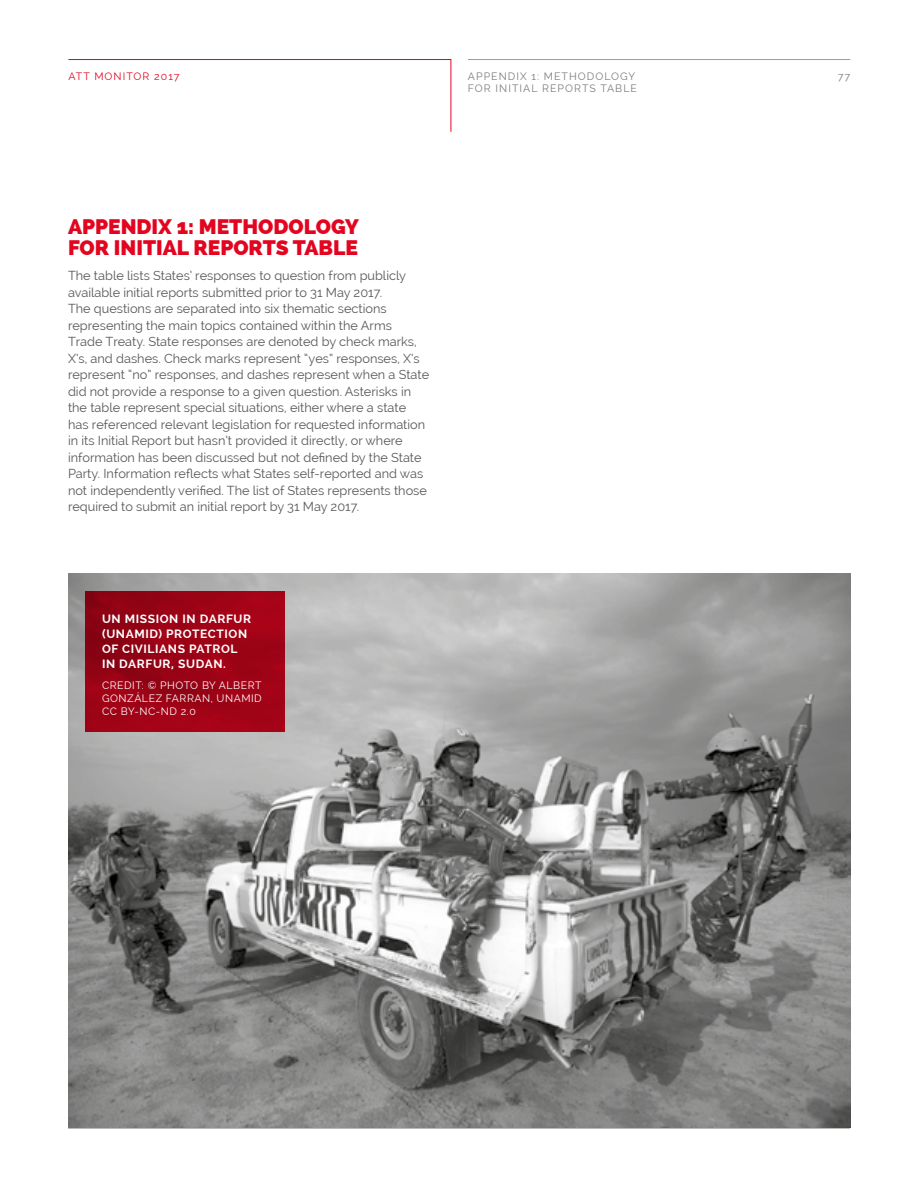
<style>
.page{position:relative;width:918px;height:1188px;background:#fff}
.page>*{position:absolute;margin:0;border:0;box-sizing:border-box;transform-origin:0 0}
.t1{font:800 21px/21px "Raleway";color:#e30520}
.t2{font:12.75px/16.5px "Raleway";color:#575756}
.t3{font:700 12px/15px "Raleway";letter-spacing:.05em;color:#fff}
.t4{font:10.5px/12.6px "Raleway";letter-spacing:.05em;color:#fff;text-align:justify}
.t5{font:10.5px "Raleway";letter-spacing:.1em;color:#7c7b7b}
.t6{font:10.5px "Raleway";letter-spacing:.1em;color:#e30520}
</style>
<div class="page">
<hr style="left:68px;top:1128px;width:782px;height:1px;background:#7c7b7b">
<img style="left:68px;top:574px;width:782px;height:554px">
<svg style="left:85px;top:591px;width:199px;height:141px;fill:#9d0316"></svg>
<svg style="left:68px;top:59px;width:384px;height:73px"></svg>
<hr style="left:468px;top:59px;width:382px;height:1px;background:#9d9d9c">
<p class="t6" style="left:68px;top:70px;width:113px">ATT MONITOR 2017</p>
<p class="t5" style="left:468px;top:70px;width:169px">APPENDIX 1: METHODOLOGY</p>
<p class="t5" style="left:838px;top:70px;width:14px">77</p>
<p class="t5" style="left:468px;top:83px;width:171px">FOR INITIAL REPORTS TABLE</p>
<h1 class="t1" style="left:68px;top:217px;width:292px">APPENDIX 1: METHODOLOGY<br>FOR INITIAL REPORTS TABLE</h1>
<p class="t2" style="left:68px;top:268px;width:363px">The table lists States’ responses to question from publicly available initial reports submitted prior to 31 May 2017.<br>The questions are separated into six thematic sections representing the main topics contained within the Arms Trade Treaty. State responses are denoted by check marks, X’s, and dashes. Check marks represent “yes” responses, X’s represent “no” responses, and dashes represent when a State did not provide a response to a given question. Asterisks in the table represent special situations, either where a state has referenced relevant legislation for requested information in its Initial Report but hasn’t provided it directly, or where information has been discussed but not defined by the State Party. Information reflects what States self-reported and was not independently verified. The list of States represents those required to submit an initial report by 31 May 2017.</p>
<p class="t3" style="left:102px;top:612px;width:151px">UN MISSION IN DARFUR (UNAMID) PROTECTION<br>OF CIVILIANS PATROL<br>IN DARFUR, SUDAN.</p>
<p class="t4" style="left:102px;top:679px;width:161px">CREDIT: © PHOTO BY ALBERT GONZÁLEZ FARRAN, UNAMID CC BY-NC-ND 2.0</p>
</div>
